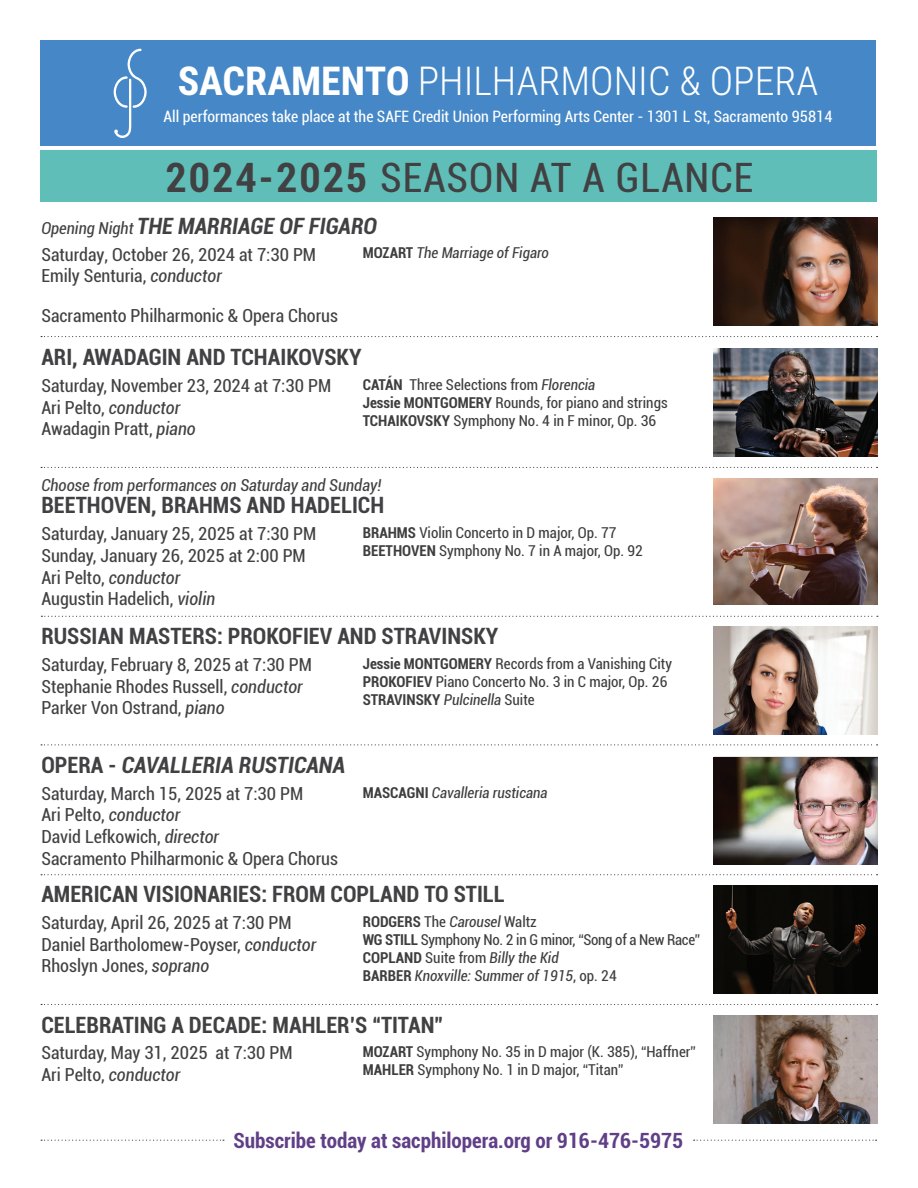
<style>
.page{position:relative;width:918px;height:1188px;background:#fff}
.page>*{position:absolute;margin:0;border:0;box-sizing:border-box;transform-origin:0 0}
.t1{font:condensed 40.5px "Roboto";letter-spacing:.025em;color:#414042}
.t2{font:300 39.75px "Roboto Condensed";color:#fff}
.t3{font:700 condensed 22.5px "Roboto";color:#414042}
.t4{font:italic 700 condensed 22.5px "Roboto";color:#414042}
.t5{font:700 condensed 21px "Roboto";color:#603f87}
.t6{font:condensed 18px/21.6px "Roboto";color:#414042}
.t7{font:italic condensed 16.5px "Roboto";color:#414042}
.t8{font:condensed 15.75px "Roboto";color:#fff}
.t9{font:condensed 15px/18px "Roboto";color:#3e3e3f}
.t10{font:condensed 15px/18px "Roboto";letter-spacing:-.02em;color:#3e3e3f}
.t11{font:italic condensed 15px "Roboto";color:#3e3e3f}
.s1{font-weight:700}
.s2{font-weight:400;font-size:16.5px}
.s3{font-style:italic}
.s4{font-weight:700;font-style:normal}
.s5{font-style:normal}
</style>
<div class="page">
<div style="left:40px;top:40px;width:836px;height:106px;background:#4688c7"></div>
<img style="left:714px;top:478px;width:164px;height:127px">
<img style="left:714px;top:757px;width:164px;height:108px">
<img style="left:714px;top:1016px;width:164px;height:108px">
<img style="left:714px;top:217px;width:164px;height:109px">
<img style="left:714px;top:348px;width:164px;height:108px">
<img style="left:714px;top:626px;width:164px;height:108px">
<img style="left:714px;top:885px;width:164px;height:108px">
<div style="left:40px;top:150px;width:838px;height:52px;background:#60beb8"></div>
<svg style="left:41px;top:336px;width:837px;height:1px"></svg>
<svg style="left:41px;top:467px;width:837px;height:1px"></svg>
<svg style="left:41px;top:616px;width:837px;height:1px"></svg>
<svg style="left:41px;top:744px;width:837px;height:1px"></svg>
<svg style="left:41px;top:874px;width:837px;height:1px"></svg>
<svg style="left:41px;top:1004px;width:837px;height:1px"></svg>
<svg style="left:41px;top:1140px;width:183px;height:1px"></svg>
<svg style="left:694px;top:1140px;width:183px;height:1px"></svg>
<svg style="left:114px;top:49px;width:33px;height:89px"></svg>
<h2 class="t2" style="left:178px;top:53px;width:642px"><span class="s1">SACRAMENTO</span> PHILHARMONIC &amp; OPERA</h2>
<p class="t8" style="left:164px;top:105px;width:670px">All performances take place at the SAFE Credit Union Performing Arts Center - 1301 L St, Sacramento 95814</p>
<h1 class="t1" style="left:165px;top:149px;width:589px"><span class="s1">2024-2025</span> SEASON AT A GLANCE</h1>
<p class="t4" style="left:41px;top:210px;width:337px"><span class="s2">Opening Night</span> THE MARRIAGE OF FIGARO</p>
<p class="t6" style="left:41px;top:243px;width:276px">Saturday, October 26, 2024 at 7:30 PM<br>Emily Senturia, <span class="s3">conductor</span></p>
<p class="t6" style="left:41px;top:304px;width:298px">Sacramento Philharmonic &amp; Opera Chorus</p>
<p class="t11" style="left:363px;top:243px;width:188px"><span class="s4">MOZART</span> The Marriage of Figaro</p>
<p class="t3" style="left:41px;top:341px;width:322px">ARI, AWADAGIN AND TCHAIKOVSKY</p>
<p class="t6" style="left:41px;top:374px;width:291px">Saturday, November 23, 2024 at 7:30 PM<br>Ari Pelto, <span class="s3">conductor<br></span>Awadagin Pratt, <span class="s3">piano</span></p>
<p class="t9" style="left:363px;top:375px;width:306px"><span class="s1">CATÁN</span> Three Selections from <span class="s3">Florencia<br></span><span class="s1">Jessie MONTGOMERY</span> Rounds, for piano and strings<br><span class="s1">TCHAIKOVSKY</span> Symphony No. 4 in F minor, Op. 36</p>
<p class="t7" style="left:41px;top:474px;width:341px">Choose from performances on Saturday and Sunday!</p>
<p class="t3" style="left:41px;top:490px;width:344px">BEETHOVEN, BRAHMS AND HADELICH</p>
<p class="t6" style="left:41px;top:523px;width:276px">Saturday, January 25, 2025 at 7:30 PM<br>Sunday, January 26, 2025 at 2:00 PM<br>Ari Pelto, <span class="s3">conductor<br></span>Augustin Hadelich, <span class="s3">violin</span></p>
<p class="t9" style="left:363px;top:523px;width:282px"><span class="s1">BRAHMS</span> Violin Concerto in D major, Op. 77<br><span class="s1">BEETHOVEN</span> Symphony No. 7 in A major, Op. 92</p>
<p class="t3" style="left:41px;top:621px;width:459px">RUSSIAN MASTERS: PROKOFIEV AND STRAVINSKY</p>
<p class="t6" style="left:41px;top:653px;width:272px">Saturday, February 8, 2025 at 7:30 PM<br>Stephanie Rhodes Russell, <span class="s3">conductor<br></span>Parker Von Ostrand, <span class="s3">piano</span></p>
<p class="t4" style="left:41px;top:749px;width:306px"><span class="s5">OPERA -</span> CAVALLERIA RUSTICANA</p>
<p class="t6" style="left:41px;top:782px;width:298px">Saturday, March 15, 2025 at 7:30 PM<br>Ari Pelto, <span class="s3">conductor<br></span>David Lefkowich, <span class="s3">director<br></span>Sacramento Philharmonic &amp; Opera Chorus</p>
<p class="t9" style="left:363px;top:654px;width:311px"><span class="s1">Jessie MONTGOMERY</span> Records from a Vanishing City<br><span class="s1">PROKOFIEV</span> Piano Concerto No. 3 in C major, Op. 26<br><span class="s1">STRAVINSKY</span> <span class="s3">Pulcinella</span> Suite</p>
<p class="t11" style="left:363px;top:782px;width:186px"><span class="s4">MASCAGNI</span> Cavalleria rusticana</p>
<p class="t3" style="left:41px;top:878px;width:465px">AMERICAN VISIONARIES: FROM COPLAND TO STILL</p>
<p class="t6" style="left:41px;top:911px;width:276px">Saturday, April 26, 2025 at 7:30 PM<br>Daniel Bartholomew-Poyser, <span class="s3">conductor<br></span>Rhoslyn Jones, <span class="s3">soprano</span></p>
<p class="t10" style="left:363px;top:912px;width:339px"><span class="s1">RODGERS</span> The <span class="s3">Carousel</span> Waltz<br><span class="s1">WG STILL</span> Symphony No. 2 in G minor, “Song of a New Race” <span class="s1">COPLAND</span> Suite from <span class="s3">Billy the Kid<br></span><span class="s1">BARBER</span> <span class="s3">Knoxville: Summer of 1915</span>, op. 24</p>
<p class="t3" style="left:41px;top:1009px;width:403px">CELEBRATING A DECADE: MAHLER’S “TITAN”</p>
<p class="t6" style="left:41px;top:1042px;width:253px">Saturday, May 31, 2025 at 7:30 PM<br>Ari Pelto, <span class="s3">conductor</span></p>
<p class="t9" style="left:363px;top:1042px;width:335px"><span class="s1">MOZART</span> Symphony No. 35 in D major (K. 385), “Haffner”<br><span class="s1">MAHLER</span> Symphony No. 1 in D major, “Titan”</p>
<p class="t5" style="left:233px;top:1125px;width:451px">Subscribe today at sacphilopera.org or 916-476-5975</p>
</div>
